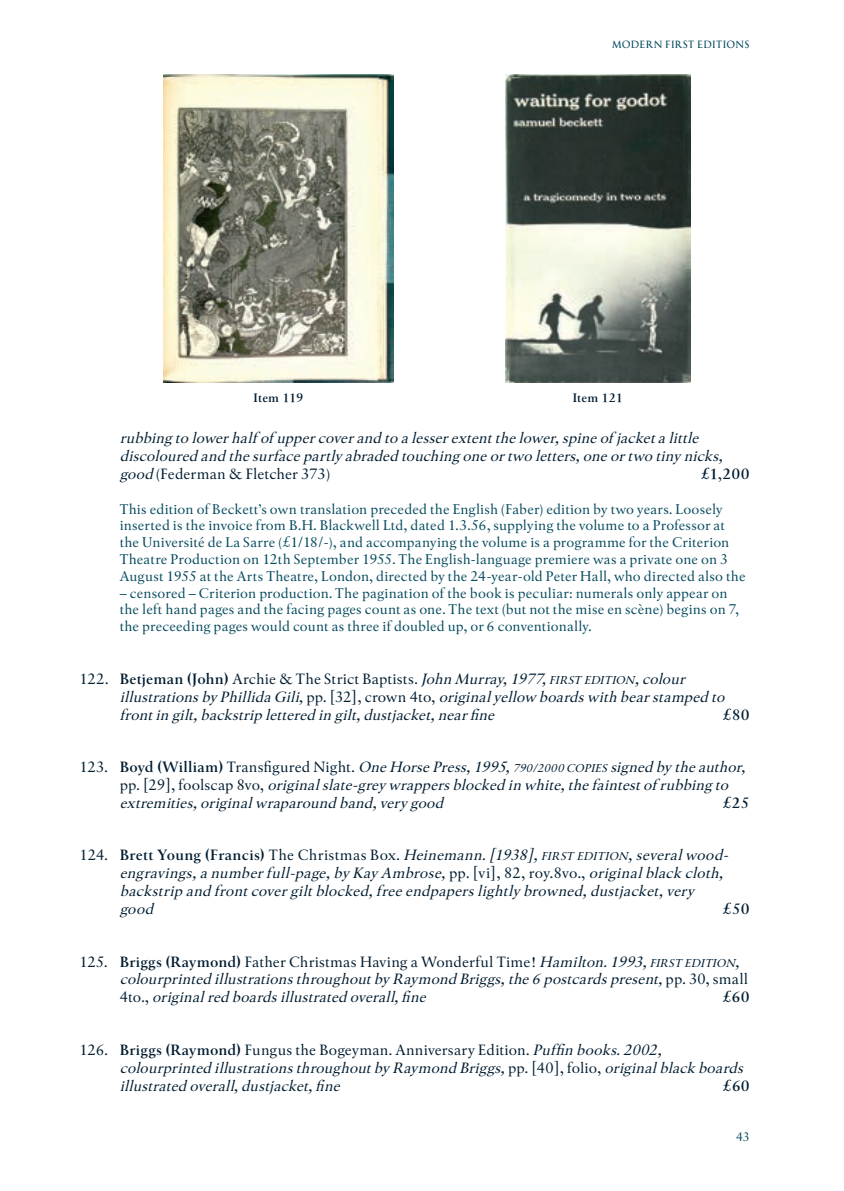
<style>
.page{position:relative;width:844px;height:1191px;background:#fff}
.page>*{position:absolute;margin:0;border:0;box-sizing:border-box;transform-origin:0 0}
.t1{font:italic 14.88px/17.8px "Blackwell";letter-spacing:.03em;color:#001d31}
.t2{font:700 14.88px "Blackwell";letter-spacing:.01em;color:#001d31}
.t3{font:14px/16.8px "Blackwell";letter-spacing:.01em;color:#054a5e}
.t4{font:700 12.25px "Blackwell";letter-spacing:.015em;color:#001d31}
.t5{font:12.25px "Blackwell";color:#054a5e}
.t6{font:10.5px "Blackwell Titling";letter-spacing:.02em;color:#054a5e}
.s1{font-style:normal}
.s2{font-weight:700;font-style:normal}
.s3{font-size:11.38px}
</style>
<div class="page">
<img style="left:164px;top:74px;width:229px;height:308px">
<img style="left:505px;top:74px;width:185px;height:308px">
<p class="t6" style="left:612px;top:39px;width:139px">MODERN FIRST EDITIONS</p>
<p class="t4" style="left:253px;top:390px;width:51px">Item 119</p>
<p class="t4" style="left:572px;top:390px;width:52px">Item 121</p>
<p class="t1" style="left:120px;top:429px;width:608px">rubbingto lowerhalf of uppercoverand to alesserextentthelower,spineof jacketalittle discoloured and thesurfacepartly abraded touchingoneortwo letters,oneortwo tiny nicks, good <span class="s1">(Federman &amp; Fletcher 373)</span></p>
<p class="t2" style="left:701px;top:465px;width:50px">£1,200</p>
<p class="t3" style="left:120px;top:500px;width:627px">This edition of Beckett’s own translation preceded the English (Faber) edition by two years. Loosely inserted is the invoice from B.H. Blackwell Ltd, dated 1.3.56, supplying the volume to a Professor at the Université de La Sarre (£1/18/-), and accompanying the volume is a programme for the Criterion Theatre Production on 12th September 1955. The English-language premiere was a private one on 3<br>August 1955 at the Arts Theatre, London, directed by the 24-year-old Peter Hall, who directed also the</p>
<p class="t3" style="left:120px;top:584px;width:620px">– censored – Criterion production. The pagination of the book is peculiar: numerals only appear on the left hand pages and the facing pages count as one. The text (but not the mise en scène) begins on 7, the preceeding pages would count as three if doubled up, or 6 conventionally.</p>
<p class="t1" style="left:120px;top:669px;width:610px;text-indent:-40px"><span class="s1">122.</span> <span class="s2">Betjeman (John)</span> <span class="s1">Archie &amp; The Strict Baptists.</span> John Murray,1977,<span class="s3">FIRSTEDITION</span>,colour illustrationsby PhillidaGili,<span class="s1">p p . [ 3 2 ] , c r o w n 4 t o ,</span> originalyellow boardswith bearstamped to frontin gilt,backstrip lettered in gilt,dustjacket,nearfine</p>
<p class="t2" style="left:722px;top:705px;width:28px">£80</p>
<p class="t1" style="left:120px;top:757px;width:631px;text-indent:-40px"><span class="s1">1 2 3 .</span> <span class="s2">B o y d ( W i l l i a m )</span> <span class="s1">Tr a n s fi g u r e d N i g h t .</span> OneHorsePress,1995,<span class="s3">790/2000 COPIES</span>signed by theauthor, <span class="s1">p p . [ 2 9 ] , fo o l s c a p 8 v o ,</span> originalslate-grey wrappersblocked in white,thefaintestof rubbingto extremities,originalwraparound band,very good</p>
<p class="t2" style="left:722px;top:793px;width:28px">£25</p>
<p class="t1" style="left:120px;top:846px;width:613px;text-indent:-40px"><span class="s1">1 2 4 .</span> <span class="s2">B r e t t Yo u n g ( F r a n c i s )</span> <span class="s1">T h e C h r i s t m a s B o x .</span> Heinemann.[1938],<span class="s3">FIRST EDITION</span>,severalwood&shy;engravings,a numberfull-page,by Kay Ambrose,<span class="s1">p p . [ v i ] , 8 2 , r o y . 8 v o . ,</span> originalblack cloth, backstrip and frontcovergiltblocked,freeendpaperslightly browned,dustjacket,very good</p>
<p class="t2" style="left:722px;top:899px;width:28px">£50</p>
<p class="t1" style="left:120px;top:952px;width:629px;text-indent:-40px"><span class="s1">125.</span> <span class="s2">Briggs (Raymond)</span> <span class="s1">Father Christmas Having a Wonderful Time!</span> Hamilton.1993,<span class="s3">FIRSTEDITION</span>, colourprinted illustrationsthroughoutby Raymond Briggs,the6 postcardspresent,<span class="s1">p p . 3 0 , s m a l l<br>4 t o . ,</span> originalred boardsillustrated overall,fine</p>
<p class="t2" style="left:722px;top:988px;width:28px">£60</p>
<p class="t1" style="left:120px;top:1040px;width:628px;text-indent:-40px"><span class="s1">126.</span> <span class="s2">Briggs (Raymond)</span> <span class="s1">Fungus the Bogeyman. Anniversary Edition.</span> Puffin books.2002, colourprinted illustrationsthroughoutby Raymond Briggs,<span class="s1">p p . [ 4 0 ] , fo l i o ,</span> originalblack boards illustrated overall,dustjacket,fine</p>
<p class="t2" style="left:722px;top:1076px;width:28px">£60</p>
<p class="t5" style="left:736px;top:1129px;width:15px">43</p>
</div>
